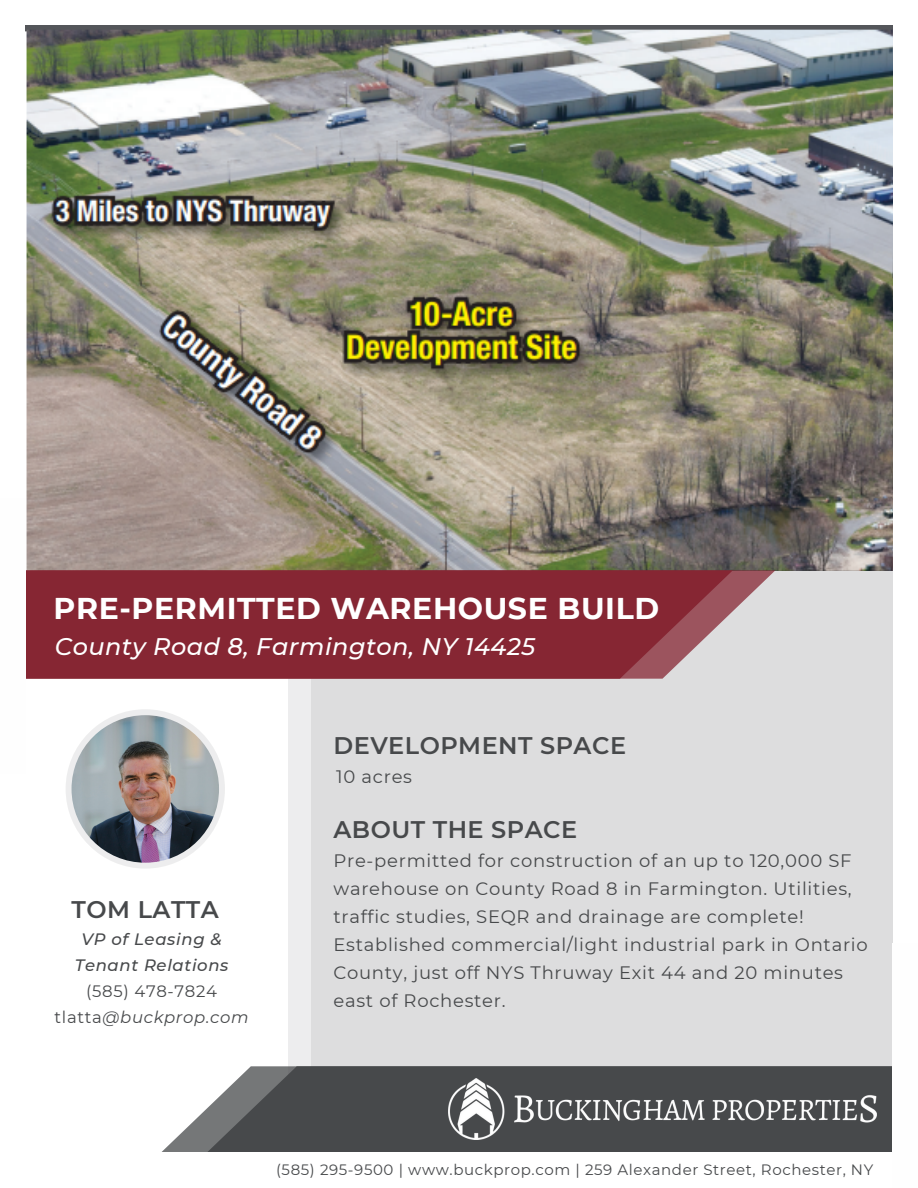
<style>
.page{position:relative;width:918px;height:1188px;background:#fff}
.page>*{position:absolute;margin:0;border:0;box-sizing:border-box;transform-origin:0 0}
.t1{font:700 30px "Montserrat";letter-spacing:.02em;color:#fff}
.t2{font:600 24px "Montserrat";letter-spacing:.02em;color:#47494b}
.t3{font:italic 500 24px "Montserrat";letter-spacing:.02em;color:#fff}
.t4{font:18px/28.2px "Montserrat";letter-spacing:.04em;color:#47494b}
.t5{font:16.5px/25.8px "Montserrat";letter-spacing:.04em;color:#47494b;text-align:center}
.t6{font:italic 500 16.5px/25.8px "Montserrat";letter-spacing:.04em;color:#47494b;text-align:center}
.t7{font:15px "Montserrat";letter-spacing:.04em;color:#47494b}
.s1{font-style:italic}
</style>
<div class="page">
<img style="left:25px;top:26px;width:868px;height:544px">
<div style="left:289px;top:570px;width:604px;height:553px;background:#ededee"></div>
<div style="left:311px;top:570px;width:582px;height:571px;background:#ddddde"></div>
<svg style="left:733px;top:570px;width:42px;height:41px"></svg>
<svg style="left:26px;top:570px;width:707px;height:109px;background:#892e3a"></svg>
<svg style="left:66px;top:709px;width:159px;height:160px;background:#ebebec"></svg>
<img style="left:72px;top:715px;width:147px;height:148px;border-radius:50%">
<svg style="left:161px;top:1108px;width:46px;height:44px"></svg>
<div style="left:207px;top:1066px;width:711px;height:86px;background:#47494b"></div>
<img style="left:448px;top:1079px;width:429px;height:61px">
<div style="left:893px;top:944px;width:25px;height:244px;background:#fefefe"></div>
<h1 class="t1" style="left:53px;top:590px;width:607px">PRE-PERMITTED WAREHOUSE BUILD</h1>
<h2 class="t3" style="left:55px;top:631px;width:482px">County Road 8, Farmington, NY 14425</h2>
<h2 class="t2" style="left:72px;top:895px;width:149px">TOM LATTA</h2>
<p class="t6" style="left:75px;top:926px;width:155px">VP of Leasing &amp;<br>Tenant Relations</p>
<p class="t5" style="left:55px;top:978px;width:196px">(585) 478-7824 tlatta<span class="s1">@buckprop.com</span></p>
<h2 class="t2" style="left:333px;top:730px;width:294px">DEVELOPMENT SPACE</h2>
<p class="t4" style="left:336px;top:762px;width:77px">10 acres</p>
<h2 class="t2" style="left:333px;top:814px;width:245px">ABOUT THE SPACE</h2>
<p class="t4" style="left:333px;top:846px;width:536px">Pre-permitted for construction of an up to 120,000 SF warehouse on County Road 8 in Farmington. Utilities, traffic studies, SEQR and drainage are complete!<br>Established commercial/light industrial park in Ontario County, just off NYS Thruway Exit 44 and 20 minutes east of Rochester.</p>
<p class="t7" style="left:276px;top:1161px;width:599px">(585) 295-9500 | www.buckprop.com | 259 Alexander Street, Rochester, NY</p>
</div>
